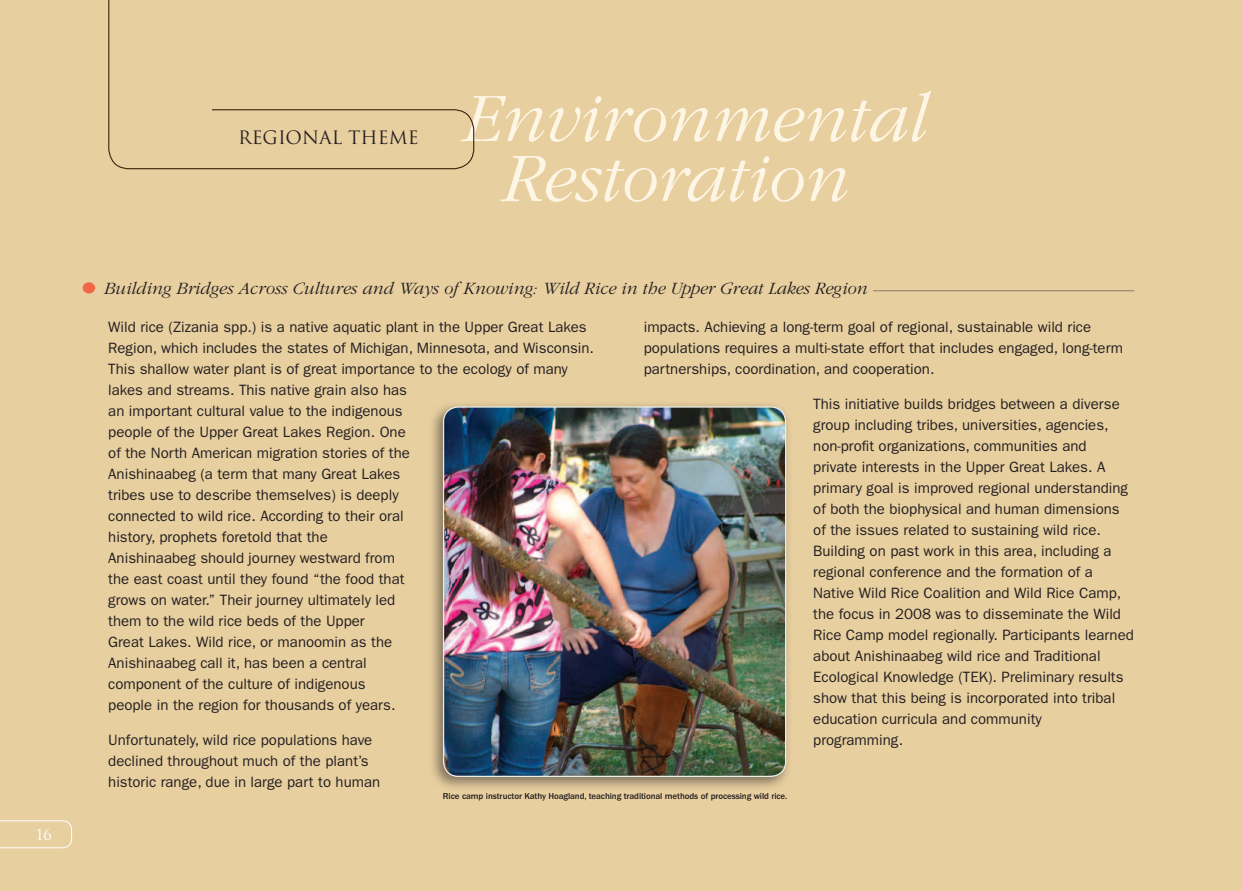
<style>
.page{position:relative;width:1242px;height:891px;background:#e8cfa0}
.page>*{position:absolute;margin:0;border:0;box-sizing:border-box;transform-origin:0 0}
.t1{font:italic 300 72px/60px "Garamond";color:#fef6e5;text-align:center}
.t2{font:italic 300 18px "Garamond";color:#231f20}
.t3{font:18px "Trajan";color:#231f20}
.t4{font:15px/21px "Franklin Gothic";color:#231f20}
.t5{font:15px "Trajan";color:#fff}
.t6{font:500 9px "Franklin Gothic";letter-spacing:-.01em;color:#231f20}
.s1{font-size:36px;color:#f26648}
</style>
<div class="page">
<svg style="left:108px;top:0;width:367px;height:170px"></svg>
<div style="left:428px;top:400px;width:363px;height:391px;background:#231f20;opacity:.52"></div>
<img style="left:444px;top:407px;width:342px;height:369px">
<div style="left:443px;top:406px;width:343px;height:371px;border:1px solid #eaeee5;border-radius:15px"></div>
<svg style="left:0;top:820px;width:72px;height:28px"></svg>
<p class="t3" style="left:238px;top:126px;width:182px">REGIONAL THEME</p>
<h1 class="t1" style="left:462px;top:90px;width:467px">Environmental<br>Restoration</h1>
<p class="t5" style="left:36px;top:825px;width:18px">16</p>
<p class="t2" style="left:77px;top:279px;width:1059px"><span class="s1">•</span> Building Bridges Across Cultures and Ways of Knowing: Wild Rice in the Upper Great Lakes Region <sup>__________________________________________________________</sup></p>
<p class="t4" style="left:108px;top:317px;width:487px">Wild rice (Zizania spp.) is a native aquatic plant in the Upper Great Lakes Region, which includes the states of Michigan, Minnesota, and Wisconsin.<br>This shallow water plant is of great importance to the ecology of many lakes and streams. This native grain also has<br>an important cultural value to the indigenous<br>people of the Upper Great Lakes Region. One<br>of the North American migration stories of the<br>Anishinaabeg (a term that many Great Lakes<br>tribes use to describe themselves) is deeply<br>connected to wild rice. According to their oral<br>history, prophets foretold that the<br>Anishinaabeg should journey westward from<br>the east coast until they found “the food that<br>grows on water.” Their journey ultimately led<br>them to the wild rice beds of the Upper<br>Great Lakes. Wild rice, or manoomin as the<br>Anishinaabeg call it, has been a central<br>component of the culture of indigenous<br>people in the region for thousands of years.</p>
<p class="t4" style="left:108px;top:729px;width:274px">Unfortunately, wild rice populations have declined throughout much of the plant’s historic range, due in large part to human</p>
<p class="t4" style="left:644px;top:317px;width:481px">impacts. Achieving a long-term goal of regional, sustainable wild rice populations requires a multi-state effort that includes engaged, long-term partnerships, coordination, and cooperation.</p>
<p class="t4" style="left:813px;top:393px;width:322px">This initiative builds bridges between a diverse group including tribes, universities, agencies, non-profit organizations, communities and private interests in the Upper Great Lakes. A primary goal is improved regional understanding of both the biophysical and human dimensions of the issues related to sustaining wild rice.<br>Building on past work in this area, including a regional conference and the formation of a Native Wild Rice Coalition and Wild Rice Camp, the focus in 2008 was to disseminate the Wild Rice Camp model regionally. Participants learned about Anishinaabeg wild rice and Traditional Ecological Knowledge (TEK). Preliminary results show that this being is incorporated into tribal education curricula and community programming.</p>
<p class="t6" style="left:443px;top:791px;width:346px">Rice camp instructor Kathy Hoagland, teaching traditional methods of processing wild rice.</p>
</div>
